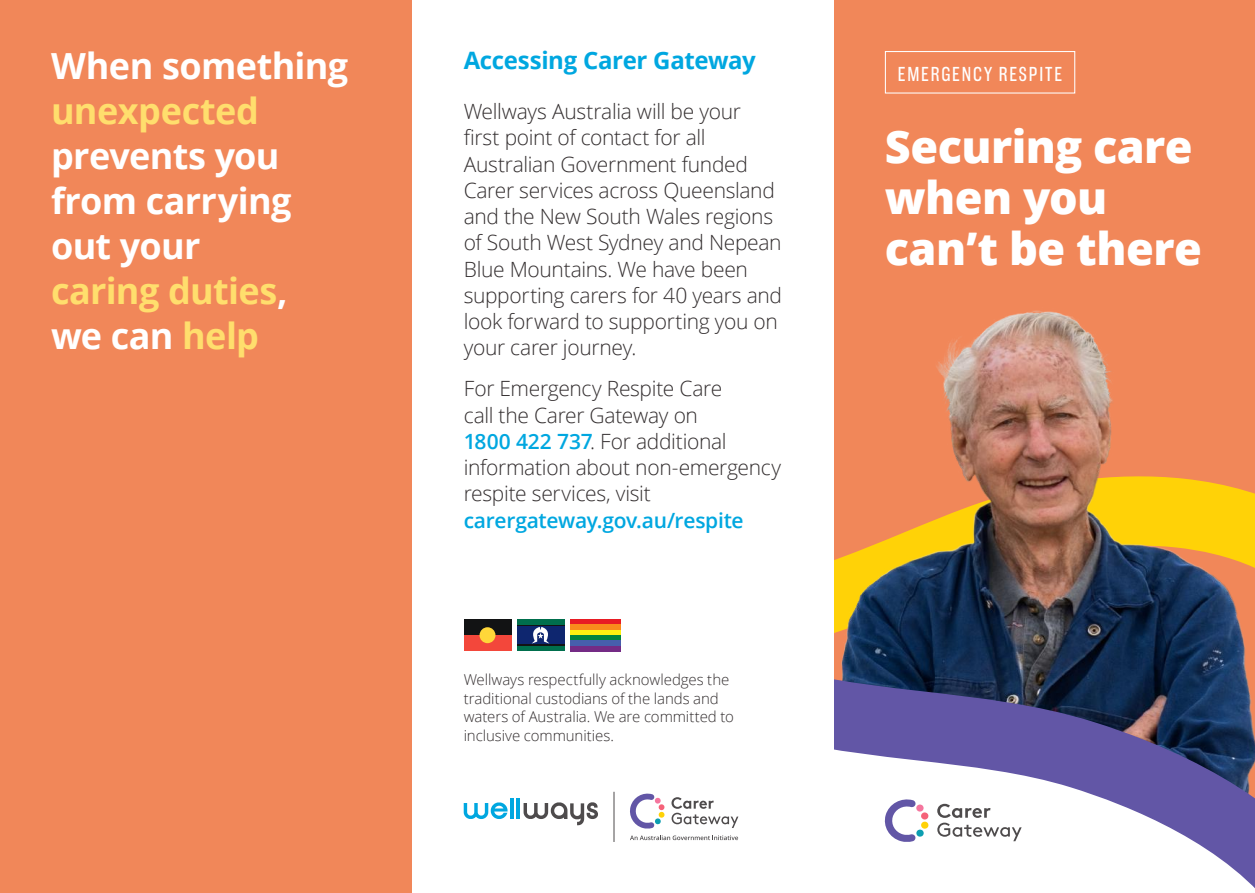
<style>
.page{position:relative;width:1255px;height:893px;background:#fff}
.page>*{position:absolute;margin:0;border:0;box-sizing:border-box;transform-origin:0 0}
.t1{font:800 45px/51px "Open Sans";letter-spacing:-.015em;color:#fff}
.t2{font:700 36px/45px "Open Sans";letter-spacing:-.015em;color:#fff}
.t3{font:700 36px "Open Sans";letter-spacing:-.01em;color:#ffde6d}
.t4{font:700 24px "Open Sans";letter-spacing:-.015em;color:#00a7e0}
.t5{font:300 21px/26.2px "Open Sans";letter-spacing:-.015em;color:#342f30}
.t6{font:600 21px "Open Sans";letter-spacing:-.015em;color:#00a7e0}
.t7{font:20.7px "Americane Cond";letter-spacing:.09em;color:#fff}
.t8{font:300 15px/18.8px "Open Sans";letter-spacing:-.005em;color:#342f30}
.s1{color:#ffde6d}
.s2{font-weight:600;color:#00a7e0}
</style>
<div class="page">
<div style="left:0;top:0;width:412px;height:893px;background:#f18759"></div>
<div style="left:834px;top:0;width:420px;height:71px;background:#f18759"></div>
<div style="left:884px;top:51px;width:191px;height:43px;border:1px solid #fff"></div>
<img style="left:834px;top:71px;width:420px;height:561px">
<svg style="left:834px;top:632px;width:420px;height:255px"></svg>
<svg style="left:630px;top:794px;width:34px;height:35px"></svg>
<svg style="left:671px;top:797px;width:67px;height:31px"></svg>
<svg style="left:630px;top:835px;width:108px;height:5px"></svg>
<hr style="left:510px;top:798px;width:3px;height:21px;background:#00a7e0">
<hr style="left:516px;top:798px;width:4px;height:21px;background:#00a7e0">
<svg style="left:523px;top:802px;width:75px;height:23px"></svg>
<svg style="left:463px;top:802px;width:44px;height:17px"></svg>
<hr style="left:613px;top:792px;width:1px;height:50px;background:#4e4b4c">
<div style="left:516px;top:646px;width:48px;height:5px;background:#006f4d"></div>
<div style="left:516px;top:619px;width:48px;height:6px;background:#006f4d"></div>
<hr style="left:516px;top:625px;width:48px;height:1px;background:#121314">
<hr style="left:516px;top:644px;width:48px;height:2px;background:#121314">
<div style="left:516px;top:626px;width:48px;height:18px;background:#0e266f"></div>
<svg style="left:532px;top:627px;width:17px;height:17px"></svg>
<div style="left:463px;top:619px;width:48px;height:16px;background:#121314"></div>
<div style="left:463px;top:635px;width:48px;height:16px;background:#f3473b"></div>
<div style="left:479px;top:627px;width:16px;height:16px;background:#ffd739;border-radius:50%"></div>
<div style="left:570px;top:619px;width:50px;height:6px;background:#e81c24"></div>
<div style="left:570px;top:625px;width:50px;height:5px;background:#f98c1c"></div>
<div style="left:570px;top:630px;width:50px;height:5px;background:#fdf010"></div>
<div style="left:570px;top:635px;width:50px;height:5px;background:#01843e"></div>
<div style="left:570px;top:640px;width:50px;height:6px;background:#475eac"></div>
<div style="left:570px;top:646px;width:50px;height:5px;background:#742b85"></div>
<h2 class="t2" style="left:51px;top:42px;width:299px">When something</h2>
<h2 class="t3" style="left:51px;top:85px;width:209px">unexpected</h2>
<h2 class="t2" style="left:51px;top:132px;width:242px">prevents you from carrying out your <span class="s1">caring duties</span>, we can <span class="s1">help</span></h2>
<p class="t4" style="left:463px;top:44px;width:293px">Accessing Carer Gateway</p>
<p class="t5" style="left:463px;top:98px;width:320px">Wellways Australia will be your<br>first point of contact for all<br>Australian Government funded<br>Carer services across Queensland and the New South Wales regions of South West Sydney and Nepean<br>Blue Mountains. We have been supporting carers for 40 years and look forward to supporting you on your carer journey.</p>
<p class="t5" style="left:463px;top:375px;width:319px">For Emergency Respite Care<br>call the Carer Gateway on<br><span class="s2">1800 422 737</span>. For additional information about non-emergency respite services, visit</p>
<p class="t6" style="left:463px;top:506px;width:281px">carergateway.gov.au/respite</p>
<p class="t8" style="left:463px;top:670px;width:272px">Wellways respectfully acknowledges the traditional custodians of the lands and waters of Australia. We are committed to inclusive communities.</p>
<p class="t7" style="left:897px;top:61px;width:166px">EMERGENCY RESPITE</p>
<h1 class="t1" style="left:884px;top:119px;width:318px">Securing care when you can’t be there</h1>
</div>
